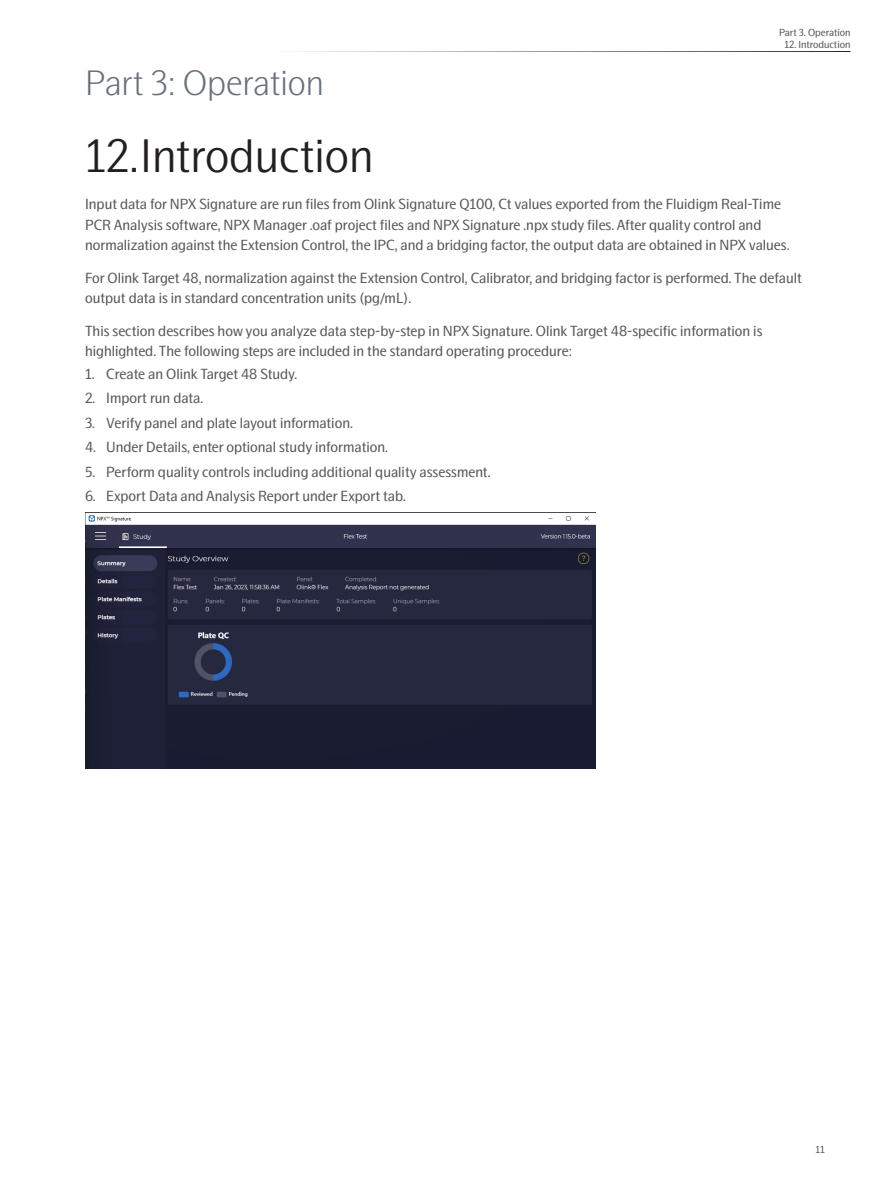
<style>
.page{position:relative;width:893px;height:1191px;background:#fff}
.page>*{position:absolute;margin:0;border:0;box-sizing:border-box;transform-origin:0 0}
.t1{font:300 48px "Swedish Gothic";color:#231f20}
.t2{font:100 36px "Swedish Gothic";color:#67707b}
.Body{font:15px/20.2px "Swedish Gothic";color:#57585a}
.Body_no_space{font:15px/20.2px "Swedish Gothic";color:#57585a}
.Pagina{font:10.5px "Swedish Gothic";color:#57585a}
</style>
<div class="page">
<img style="left:85px;top:512px;width:510px;height:256px">
<p class="Pagina" style="left:779px;top:26px;width:73px">Part 3. Operation</p>
<p class="Pagina" style="left:784px;top:39px;width:67px">12. Introduction</p>
<p class="t2" style="left:85px;top:62px;width:241px">Part 3: Operation</p>
<p class="t1" style="left:85px;top:128px;width:290px">12.Introduction</p>
<p class="Body" style="left:85px;top:194px;width:706px">Input data for NPX Signature are run files from Olink Signature Q100, Ct values exported from the Fluidigm Real-Time<br>PCR Analysis software, NPX Manager .oaf project files and NPX Signature .npx study files. After quality control and normalization against the Extension Control, the IPC, and a bridging factor, the output data are obtained in NPX values.</p>
<p class="Body" style="left:85px;top:267px;width:718px">For Olink Target 48, normalization against the Extension Control, Calibrator, and bridging factor is performed. The default output data is in standard concentration units (pg/mL).</p>
<p class="Body_no_space" style="left:85px;top:321px;width:679px">This section describes how you analyze data step-by-step in NPX Signature. Olink Target 48-specific information is highlighted. The following steps are included in the standard operating procedure:</p>
<p class="Body" style="left:85px;top:363px;width:214px">1. Create an Olink Target 48 Study.</p>
<p class="Body" style="left:85px;top:388px;width:120px">2. Import run data.</p>
<p class="Body" style="left:85px;top:412px;width:269px">3. Verify panel and plate layout information.</p>
<p class="Body" style="left:85px;top:437px;width:304px">4. Under Details, enter optional study information.</p>
<p class="Body" style="left:85px;top:461px;width:407px">5. Perform quality controls including additional quality assessment.</p>
<p class="Body" style="left:85px;top:486px;width:322px">6. Export Data and Analysis Report under Export tab.</p>
<p class="Pagina" style="left:816px;top:1143px;width:11px">11</p>
</div>
